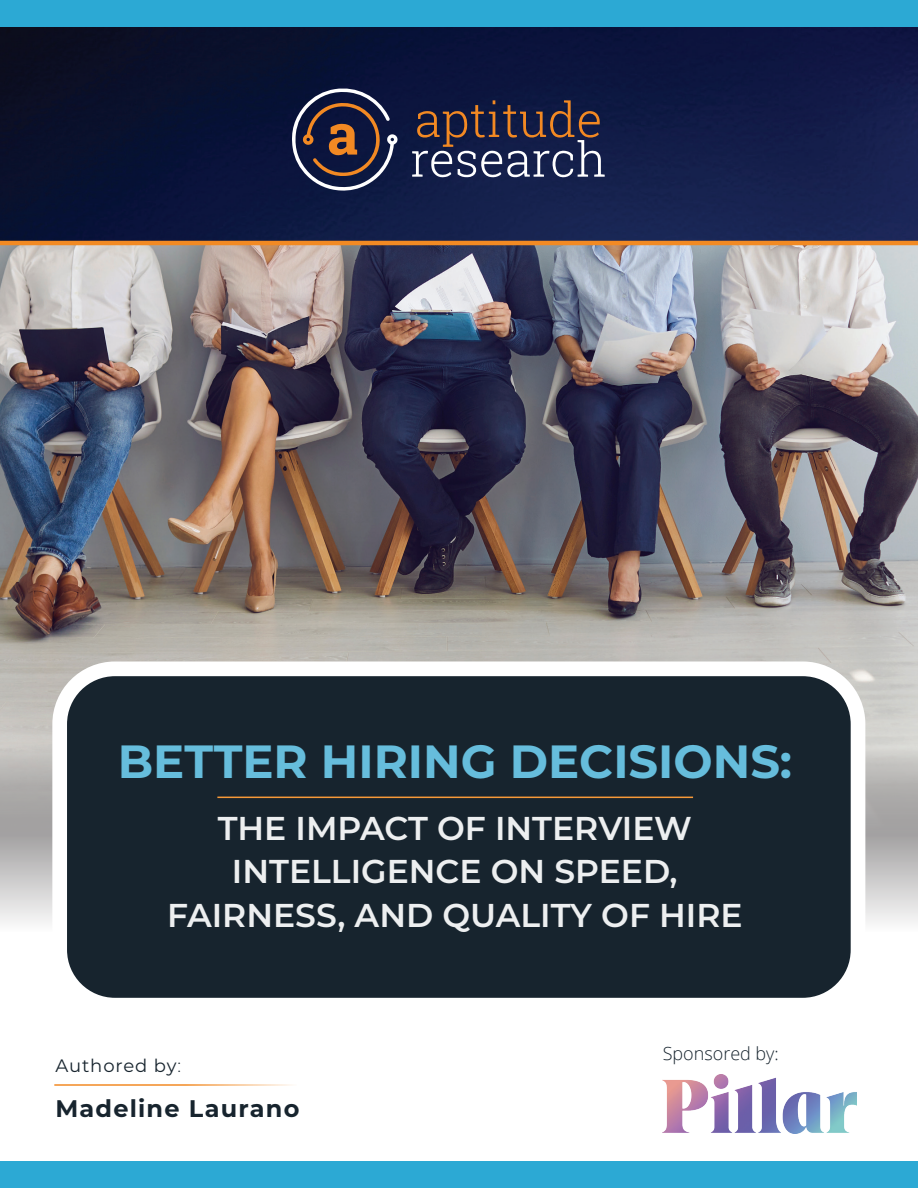
<style>
.page{position:relative;width:918px;height:1188px;background:#fff}
.page>*{position:absolute;margin:0;border:0;box-sizing:border-box;transform-origin:0 0}
.t1{font:700 46.5px "Montserrat";color:#66bddc}
.t2{font:600 33px/43.5px "Montserrat";color:#edeff0;text-align:center}
.t3{font:700 24px "Montserrat";letter-spacing:.05em;color:#17242e}
.t4{font:300 18px "Open Sans";color:#17242e}
.t5{font:18px "Montserrat";letter-spacing:.05em;color:#17242e}
.s1{font-weight:300}
</style>
<div class="page">
<img style="left:0;top:27px;width:918px;height:214px">
<img style="left:0;top:245px;width:918px;height:606px">
<hr style="left:54px;top:1084px;width:243px;height:2px;background:#f28a23">
<hr style="left:0;top:241px;width:918px;height:4px;background:#f28a23">
<div style="left:60px;top:669px;width:798px;height:336px;background:#17242e;border-radius:55px"></div>
<div style="left:52px;top:661px;width:813px;height:351px;border:15px solid #fff;border-radius:55px"></div>
<hr style="left:217px;top:797px;width:476px;height:1px;background:#f79938">
<img style="left:663px;top:1074px;width:194px;height:59px">
<svg style="left:292px;top:88px;width:313px;height:103px;background:#34344e"></svg>
<div style="left:0;top:1162px;width:918px;height:26px;background:#2ca9d4"></div>
<div style="left:0;top:1px;width:918px;height:26px;background:#2ca9d4"></div>
<h1 class="t1" style="left:118px;top:728px;width:676px">BETTER HIRING DECISIONS:</h1>
<p class="t2" style="left:167px;top:805px;width:577px">THE IMPACT OF INTERVIEW<br>INTELLIGENCE ON SPEED,<br>FAIRNESS, AND QUALITY OF HIRE</p>
<p class="t5" style="left:55px;top:1053px;width:127px">Authored by<span class="s1">:</span></p>
<p class="t3" style="left:55px;top:1091px;width:246px">Madeline Laurano</p>
<p class="t4" style="left:663px;top:1041px;width:118px">Sponsored by:</p>
</div>
